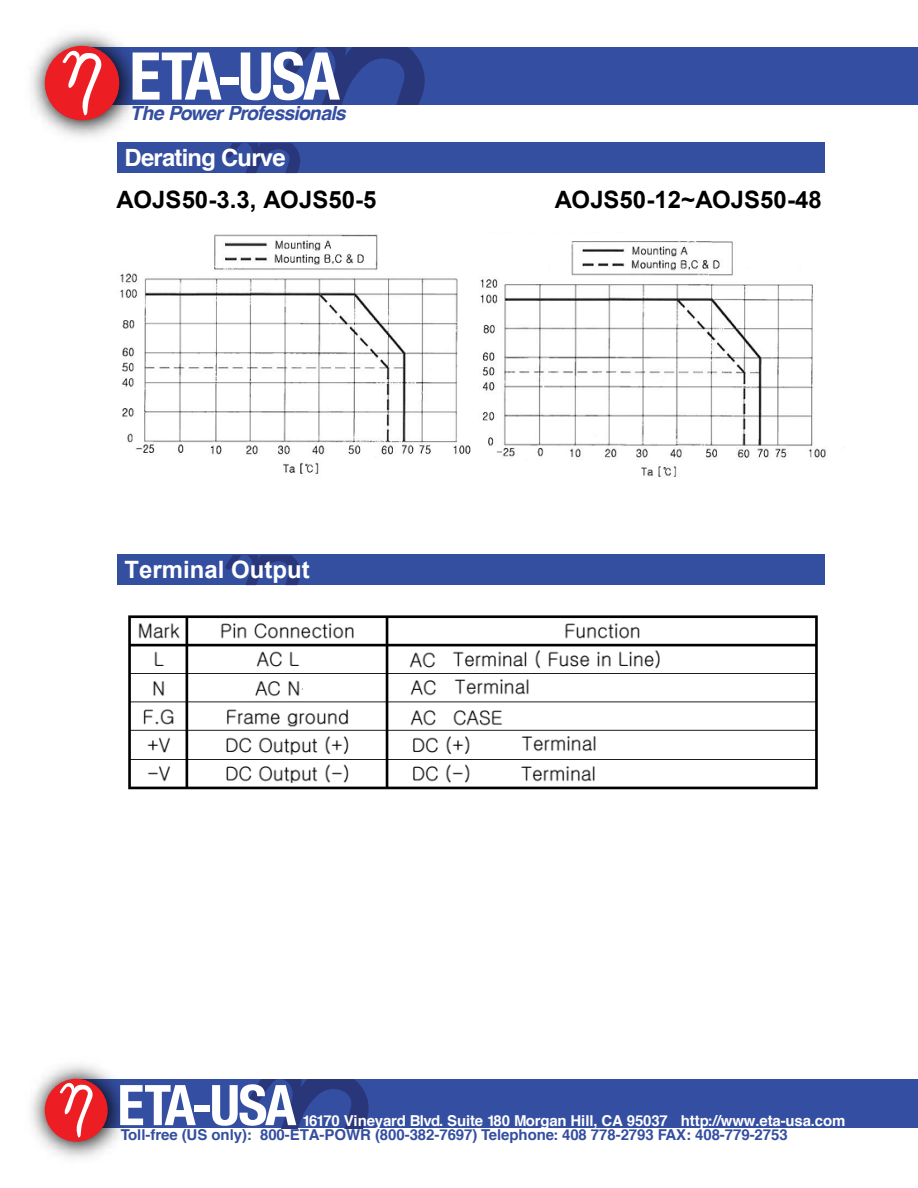
<style>
.page{position:relative;width:918px;height:1188px;background:#fff}
.page>*{position:absolute;margin:0;border:0;box-sizing:border-box;transform-origin:0 0}
.t1{font:700 condensed 66px "Helvetica Neue";letter-spacing:-.035em;color:#fff}
.t2{font:700 condensed 56.1px "Helvetica Neue";letter-spacing:-.035em;color:#fff}
.t3{font:700 24px "Arial";color:#000}
.t4{font:700 24px "Arial";color:#fff}
.t5{font:700 23.7px "Helvetica";letter-spacing:-.03em;color:#fff}
.t6{font:italic 700 19.5px "Helvetica";letter-spacing:-.04em;color:#344ea1}
.t7{font:700 15px "Helvetica";letter-spacing:-.005em;color:#344ea1}
.t8{font:700 15px "Helvetica";letter-spacing:-.01em;color:#fff}
</style>
<div class="page">
<div style="left:117px;top:143px;width:708px;height:30px;background:#344ea0"></div>
<svg style="left:225px;top:143px;width:75px;height:30px"></svg>
<div style="left:75px;top:1079px;width:843px;height:49px;background:#344ea1"></div>
<img style="left:31px;top:1064px;width:92px;height:94px">
<div style="left:45px;top:1079px;width:63px;height:63px;background:#ec1e24;border-radius:50%"></div>
<svg style="left:60px;top:1082px;width:34px;height:56px"></svg>
<div style="left:88px;top:47px;width:830px;height:58px;background:#344ea1"></div>
<svg style="left:284px;top:47px;width:141px;height:58px"></svg>
<img style="left:31px;top:32px;width:145px;height:111px">
<div style="left:45px;top:46px;width:74px;height:74px;background:#ec1e24;border-radius:50%"></div>
<svg style="left:63px;top:50px;width:40px;height:66px"></svg>
<img style="left:120px;top:234px;width:706px;height:243px">
<img style="left:128px;top:615px;width:690px;height:175px">
<svg style="left:249px;top:1079px;width:120px;height:49px"></svg>
<div style="left:117px;top:555px;width:708px;height:30px;background:#344ea0"></div>
<svg style="left:225px;top:555px;width:75px;height:30px"></svg>
<h1 class="t1" style="left:129px;top:38px;width:212px">ETA-USA</h1>
<h3 class="t6" style="left:130px;top:102px;width:217px">The Power Professionals</h3>
<h3 class="t5" style="left:125px;top:149px;width:163px">Derating Curve</h3>
<h3 class="t3" style="left:116px;top:190px;width:262px">AOJS50-3.3, AOJS50-5</h3>
<h3 class="t3" style="left:555px;top:190px;width:268px">AOJS50-12~AOJS50-48</h3>
<h3 class="t4" style="left:125px;top:561px;width:187px">Terminal Output</h3>
<h2 class="t2" style="left:117px;top:1073px;width:180px">ETA-USA</h2>
<p class="t8" style="left:302px;top:1115px;width:545px">16170 Vineyard Blvd. Suite 180 Morgan Hill, CA 95037 http://www.eta-usa.com</p>
<p class="t7" style="left:121px;top:1129px;width:668px">Toll-free (US only): 800-ETA-POWR (800-382-7697) Telephone: 408 778-2793 FAX: 408-779-2753</p>
</div>
